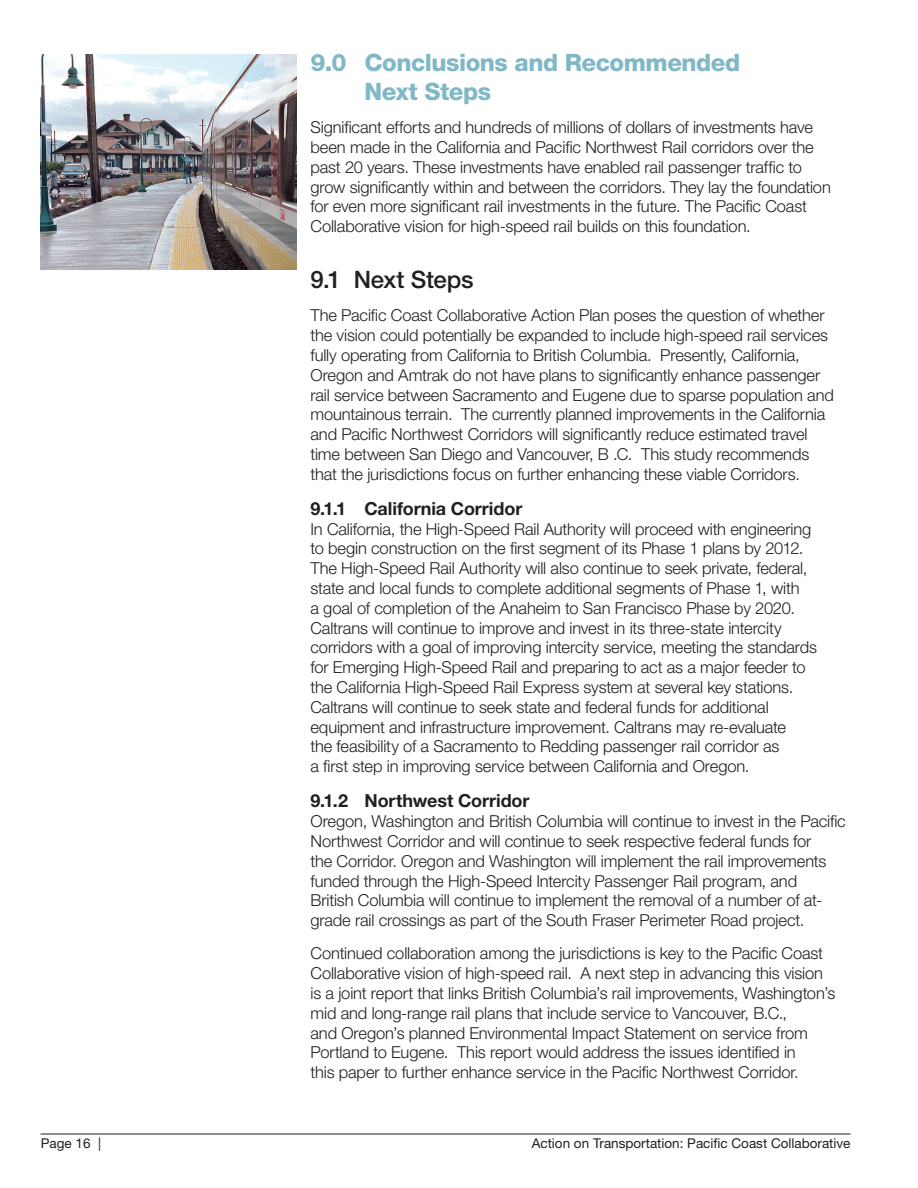
<style>
.page{position:relative;width:918px;height:1188px;background:#fff}
.page>*{position:absolute;margin:0;border:0;box-sizing:border-box;transform-origin:0 0}
.Header_1{font:800 24px/28.8px "Helvetica Neue LT Std";letter-spacing:-.02em;color:#80b8c7}
.Header_2{font:500 24px "Helvetica Neue LT Std";letter-spacing:-.01em;color:#231f20}
.Subhead{font:700 18px "Helvetica Neue LT Std";letter-spacing:-.005em;color:#231f20}
.Body_Text{font:300 16.5px/19.8px "Helvetica Neue LT Std";letter-spacing:-.01em;color:#231f20}
.t1{font:13.5px "Helvetica Neue LT Std";color:#231f20}
</style>
<div class="page">
<hr style="left:40px;top:1134px;width:810px;height:1px;background:#231f20">
<img style="left:41px;top:54px;width:256px;height:216px">
<p class="Header_1" style="left:364px;top:48px;width:377px;text-indent:-54px">9.0 Conclusions and Recommended<br>Next Steps</p>
<p class="Body_Text" style="left:310px;top:117px;width:522px">Significant efforts and hundreds of millions of dollars of investments have been made in the California and Pacific Northwest Rail corridors over the past 20 years. These investments have enabled rail passenger traffic to grow significantly within and between the corridors. They lay the foundation for even more significant rail investments in the future. The Pacific Coast Collaborative vision for high-speed rail builds on this foundation.</p>
<p class="Header_2" style="left:310px;top:265px;width:165px">9.1 Next Steps</p>
<p class="Body_Text" style="left:310px;top:305px;width:525px">The Pacific Coast Collaborative Action Plan poses the question of whether the vision could potentially be expanded to include high-speed rail services fully operating from California to British Columbia. Presently, California, Oregon and Amtrak do not have plans to significantly enhance passenger rail service between Sacramento and Eugene due to sparse population and mountainous terrain. The currently planned improvements in the California and Pacific Northwest Corridors will significantly reduce estimated travel time between San Diego and Vancouver, B .C. This study recommends that the jurisdictions focus on further enhancing these viable Corridors.</p>
<p class="Subhead" style="left:310px;top:497px;width:213px">9.1.1 California Corridor</p>
<p class="Body_Text" style="left:310px;top:519px;width:508px">In California, the High-Speed Rail Authority will proceed with engineering to begin construction on the first segment of its Phase 1 plans by 2012.<br>The High-Speed Rail Authority will also continue to seek private, federal, state and local funds to complete additional segments of Phase 1, with<br>a goal of completion of the Anaheim to San Francisco Phase by 2020.<br>Caltrans will continue to improve and invest in its three-state intercity corridors with a goal of improving intercity service, meeting the standards for Emerging High-Speed Rail and preparing to act as a major feeder to the California High-Speed Rail Express system at several key stations.<br>Caltrans will continue to seek state and federal funds for additional equipment and infrastructure improvement. Caltrans may re-evaluate<br>the feasibility of a Sacramento to Redding passenger rail corridor as<br>a first step in improving service between California and Oregon.</p>
<p class="Subhead" style="left:310px;top:790px;width:221px">9.1.2 Northwest Corridor</p>
<p class="Body_Text" style="left:310px;top:811px;width:537px">Oregon, Washington and British Columbia will continue to invest in the Pacific Northwest Corridor and will continue to seek respective federal funds for<br>the Corridor. Oregon and Washington will implement the rail improvements funded through the High-Speed Intercity Passenger Rail program, and<br>British Columbia will continue to implement the removal of a number of at&shy;grade rail crossings as part of the South Fraser Perimeter Road project.</p>
<p class="Body_Text" style="left:310px;top:943px;width:527px">Continued collaboration among the jurisdictions is key to the Pacific Coast Collaborative vision of high-speed rail. A next step in advancing this vision is a joint report that links British Columbia’s rail improvements, Washington’s mid and long-range rail plans that include service to Vancouver, B.C.,<br>and Oregon’s planned Environmental Impact Statement on service from Portland to Eugene. This report would address the issues identified in<br>this paper to further enhance service in the Pacific Northwest Corridor.</p>
<p class="t1" style="left:41px;top:1135px;width:62px">Page 16 |</p>
<p class="t1" style="left:532px;top:1135px;width:320px">Action on Transportation: Pacific Coast Collaborative</p>
</div>
